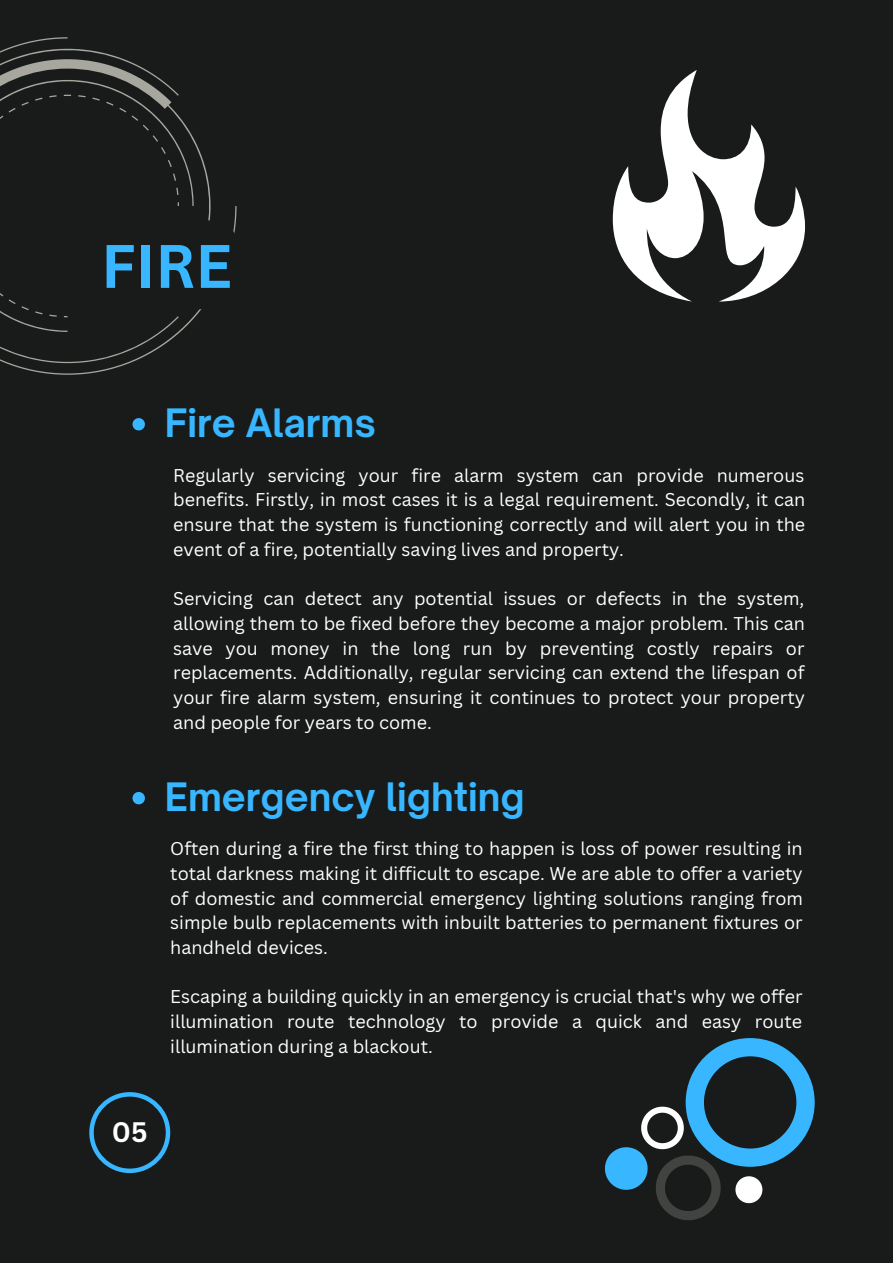
<style>
.page{position:relative;width:893px;height:1264px;background:#fff}
.page>*{position:absolute;margin:0;border:0;box-sizing:border-box;transform-origin:0 0}
.t1{font:700 60px "Canva Sans";color:#38b6ff}
.t2{font:700 37.5px "Open Sauce One";color:#38b6ff}
.t3{font:700 27.45px "Canva Sans";color:#fff}
.t4{font:18px/24.8px "Canva Sans";color:#fff;text-align:justify}
</style>
<div class="page">
<div style="left:0;top:0;width:892px;height:1262px;background:#181b1a"></div>
<svg style="left:0;top:37px;width:179px;height:326px"></svg>
<svg style="left:0;top:317px;width:194px;height:15px"></svg>
<svg style="left:89px;top:1092px;width:81px;height:81px"></svg>
<svg style="left:605px;top:1038px;width:209px;height:182px"></svg>
<svg style="left:612px;top:70px;width:193px;height:231px"></svg>
<svg style="left:132px;top:418px;width:13px;height:12px"></svg>
<svg style="left:132px;top:792px;width:13px;height:12px"></svg>
<svg style="left:0;top:59px;width:237px;height:258px"></svg>
<h1 class="t1" style="left:101px;top:224px;width:132px">FIRE</h1>
<h2 class="t2" style="left:165px;top:399px;width:213px">Fire Alarms</h2>
<p class="t4" style="left:173px;top:462px;width:633px">Regularly servicing your fire alarm system can provide numerous benefits. Firstly, in most cases it is a legal requirement. Secondly, it can ensure that the system is functioning correctly and will alert you in the event of a fire, potentially saving lives and property.</p>
<p class="t4" style="left:173px;top:586px;width:633px">Servicing can detect any potential issues or defects in the system, allowing them to be fixed before they become a major problem. This can save you money in the long run by preventing costly repairs or replacements. Additionally, regular servicing can extend the lifespan of your fire alarm system, ensuring it continues to protect your property and people for years to come.</p>
<h2 class="t2" style="left:165px;top:773px;width:361px">Emergency lighting</h2>
<p class="t4" style="left:170px;top:835px;width:634px">Often during a fire the first thing to happen is loss of power resulting in total darkness making it difficult to escape. We are able to offer a variety of domestic and commercial emergency lighting solutions ranging from simple bulb replacements with inbuilt batteries to permanent fixtures or handheld devices.</p>
<p class="t4" style="left:170px;top:984px;width:633px">Escaping a building quickly in an emergency is crucial that's why we offer illumination route technology to provide a quick and easy route illumination during a blackout.</p>
<h3 class="t3" style="left:112px;top:1112px;width:37px">05</h3>
</div>
